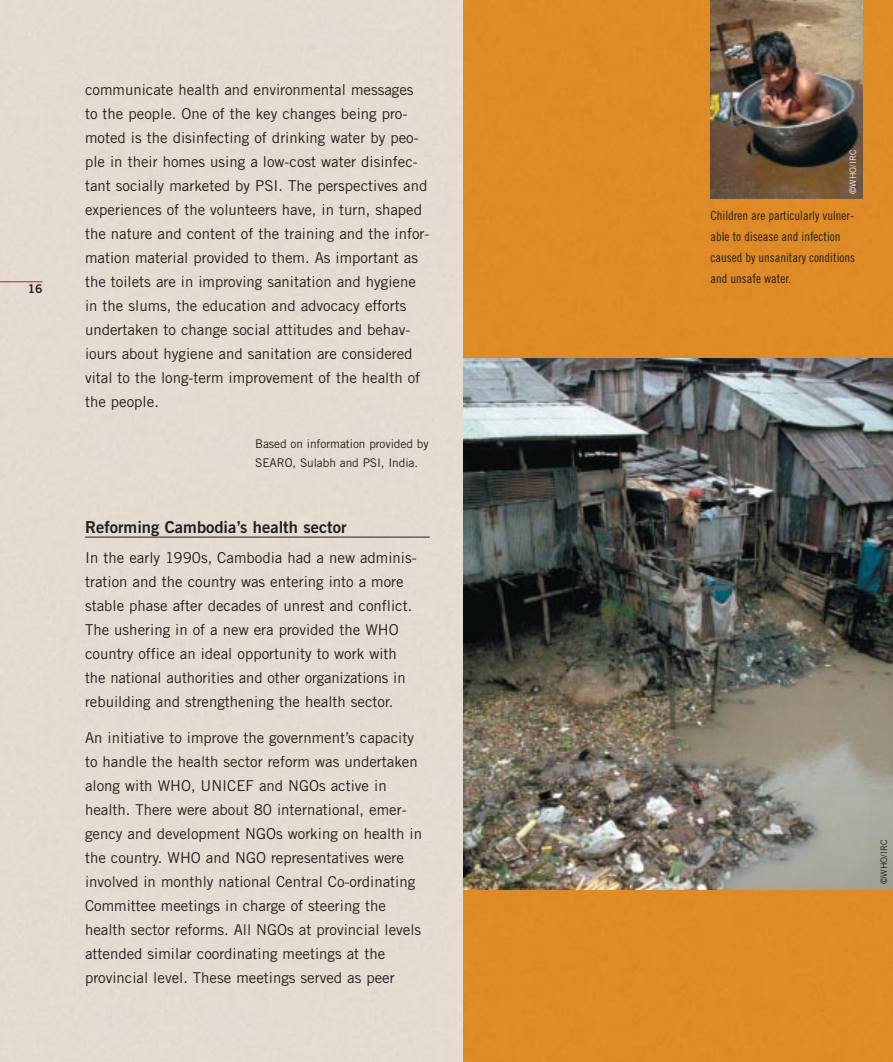
<style>
.page{position:relative;width:893px;height:1062px;background:#fff}
.page>*{position:absolute;margin:0;border:0;box-sizing:border-box;transform-origin:0 0}
.t1{font:16.5px "Trade Gothic Bold Two";color:#231f1f}
.t2{font:15px/24px "Trade Gothic";color:#231f1f}
.t3{font:12.75px/21px "Trade Gothic Cond Eighteen";color:#231f1f}
.t4{font:12px/19.5px "Trade Gothic";letter-spacing:-.005em;color:#231f1f}
.t5{font:12px "Trade Gothic Bold Two";color:#231f1f}
.t6{font:9px "Trade Gothic";color:#f2e9de}
.t7{font:9px "Trade Gothic";color:#231f1f}
</style>
<div class="page">
<hr style="left:0;top:281px;width:43px;height:1px;background:#b23426">
<hr style="left:85px;top:537px;width:344px;height:1px;background:#231f1f">
<div style="left:463px;top:0;width:429px;height:1062px;background:#de8a27"></div>
<img style="left:710px;top:0;width:152px;height:198px">
<img style="left:463px;top:358px;width:429px;height:532px">
<p class="t5" style="left:28px;top:284px;width:16px">16</p>
<p class="t2" style="left:85px;top:79px;width:346px">communicate health and environmental messages to the people. One of the key changes being pro&shy;moted is the disinfecting of drinking water by peo&shy;ple in their homes using a low-cost water disinfec&shy;tant socially marketed by PSI. The perspectives and experiences of the volunteers have, in turn, shaped the nature and content of the training and the infor&shy;mation material provided to them. As important as the toilets are in improving sanitation and hygiene in the slums, the education and advocacy efforts undertaken to change social attitudes and behav&shy;iours about hygiene and sanitation are considered vital to the long-term improvement of the health of the people.</p>
<p class="t4" style="left:255px;top:435px;width:175px">Based on information provided by<br>SEARO, Sulabh and PSI, India.</p>
<p class="t1" style="left:85px;top:521px;width:263px">Reforming Cambodia’s health sector</p>
<p class="t2" style="left:85px;top:547px;width:333px">In the early 1990s, Cambodia had a new adminis&shy;tration and the country was entering into a more stable phase after decades of unrest and conflict.<br>The ushering in of a new era provided the WHO country office an ideal opportunity to work with the national authorities and other organizations in rebuilding and strengthening the health sector.</p>
<p class="t2" style="left:85px;top:727px;width:338px">An initiative to improve the government’s capacity to handle the health sector reform was undertaken along with WHO, UNICEF and NGOs active in health. There were about 80 international, emer&shy;gency and development NGOs working on health in the country. WHO and NGO representatives were involved in monthly national Central Co-ordinating Committee meetings in charge of steering the health sector reforms. All NGOs at provincial levels attended similar coordinating meetings at the provincial level. These meetings served as peer</p>
<p class="t6" style="left:849px;top:194px;width:46px;rotate:-90deg">©WHO/IRC</p>
<p class="t3" style="left:710px;top:206px;width:146px">Children are particularly vulner&shy;able to disease and infection caused by unsanitary conditions and unsafe water.</p>
<p class="t7" style="left:880px;top:884px;width:46px;rotate:-90deg">©WHO/IRC</p>
</div>
